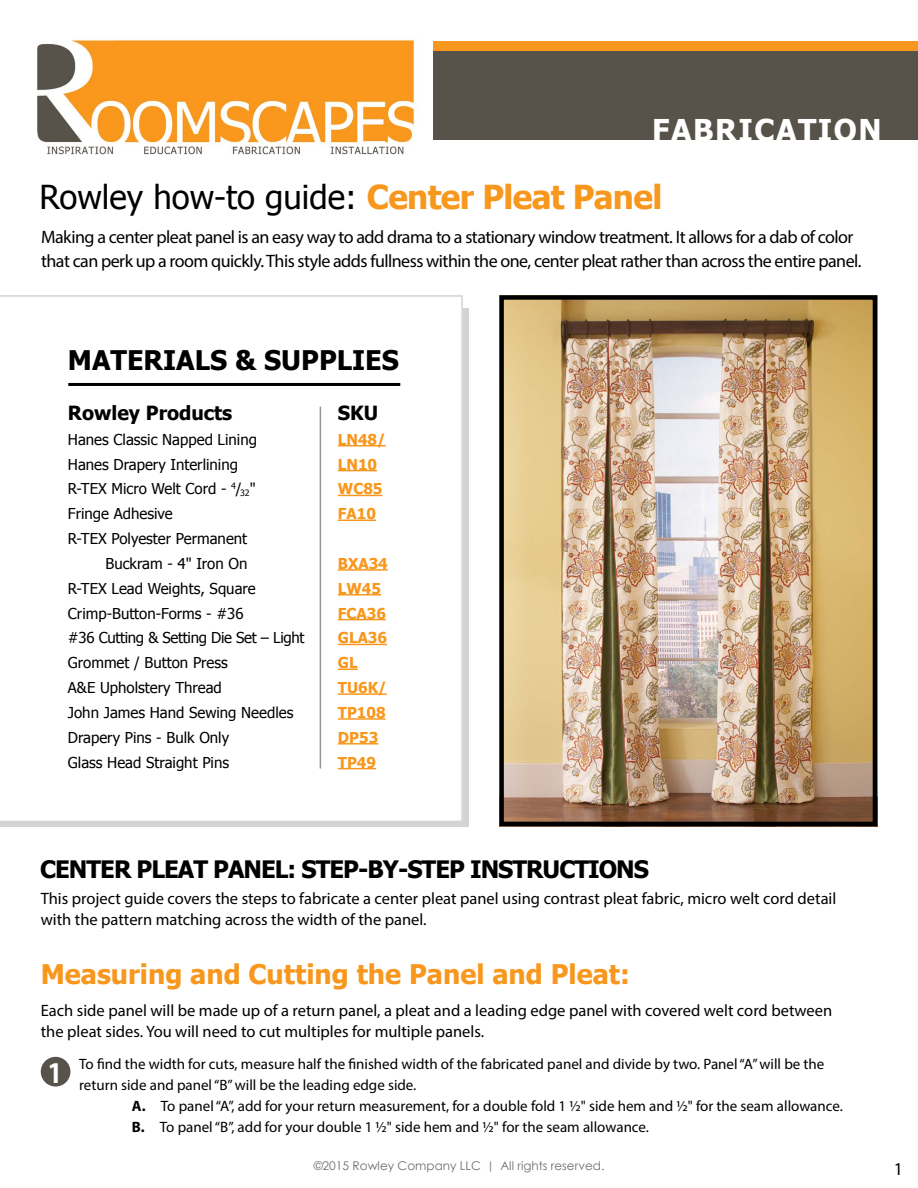
<style>
.page{position:relative;width:918px;height:1188px;background:#fff}
.page>*{position:absolute;margin:0;border:0;box-sizing:border-box;transform-origin:0 0}
.t1{font:33px "Tahoma";color:#000}
.t2{font:700 30px "Tahoma";letter-spacing:.05em;color:#fff}
.t3{font:700 27px "Tahoma";color:#f8971d}
.t4{font:700 27px "Tahoma";color:#000}
.t5{font:700 24px "Tahoma";letter-spacing:-.04em;color:#000}
.t6{font:700 19.5px "Tahoma";color:#000}
.t7{font:18px/24px "Myriad Pro";letter-spacing:-.03em;color:#000}
.t8{font:16.5px/21px "Myriad Pro";color:#000}
.t9{font:15px/21px "Myriad Pro";color:#000}
.t10{font:15px/24.9px "Tahoma";color:#000;text-align:right}
.t11{font:700 15px "Tahoma";color:#f8971d}
.t12{font:15px "Tahoma";letter-spacing:-.02em;color:#000}
.t13{font:12px "Century Gothic";color:#6d6e71}
.s1{font-weight:700;color:#f8971d}
.s2{font-weight:700;font-stretch:condensed;font-size:30.45px;color:#fff}
.s3{font-weight:700}
.s4{font-family:"Tw Cen"}
</style>
<div class="page">
<div style="left:434px;top:41px;width:484px;height:99px;background:#57534b"></div>
<img style="left:37px;top:40px;width:379px;height:115px">
<div style="left:434px;top:41px;width:484px;height:10px;background:#f8971d"></div>
<div style="left:0;top:308px;width:469px;height:518px;background:#d1d3d4"></div>
<div style="left:0;top:295px;width:463px;height:526px;background:#fff"></div>
<hr style="left:68px;top:383px;width:332px;height:3px;background:#000">
<hr style="left:338px;top:445px;width:48px;height:1px;background:#f8971d">
<hr style="left:338px;top:470px;width:39px;height:1px;background:#f8971d">
<hr style="left:338px;top:495px;width:44px;height:1px;background:#f8971d">
<hr style="left:338px;top:520px;width:38px;height:1px;background:#f8971d">
<hr style="left:338px;top:569px;width:50px;height:2px;background:#f8971d">
<hr style="left:338px;top:594px;width:43px;height:2px;background:#f8971d">
<hr style="left:338px;top:619px;width:48px;height:1px;background:#f8971d">
<hr style="left:338px;top:644px;width:49px;height:1px;background:#f8971d">
<svg style="left:338px;top:669px;width:20px;height:1px"></svg>
<hr style="left:338px;top:693px;width:49px;height:2px;background:#f8971d">
<hr style="left:338px;top:718px;width:48px;height:2px;background:#f8971d">
<hr style="left:338px;top:743px;width:40px;height:2px;background:#f8971d">
<hr style="left:338px;top:768px;width:38px;height:1px;background:#f8971d">
<hr style="left:320px;top:407px;width:1px;height:362px;background:#939598">
<img style="left:504px;top:300px;width:368px;height:521px">
<div style="left:499px;top:295px;width:378px;height:531px;border:4px solid #000"></div>
<div style="left:41px;top:1057px;width:29px;height:30px;background:#57534b;border-radius:50%"></div>
<h2 class="t2" style="left:652px;top:109px;width:231px">FABRICATION</h2>
<h1 class="t1" style="left:40px;top:175px;width:624px">Rowley how-to guide: <span class="s1">Center Pleat Panel</span></h1>
<p class="t7" style="left:41px;top:225px;width:822px">Making a center pleat panel is an easy way to add drama to a stationary window treatment. It allows for a dab of color that can perk up a room quickly. This style adds fullness within the one, center pleat rather than across the entire panel.</p>
<h3 class="t4" style="left:68px;top:341px;width:333px">MATERIALS &amp; SUPPLIES</h3>
<h3 class="t6" style="left:68px;top:399px;width:166px">Rowley Products</h3>
<h3 class="t6" style="left:338px;top:399px;width:42px">SKU</h3>
<p class="t10" style="left:68px;top:426px;width:191px">Hanes Classic Napped Lining</p>
<p class="t11" style="left:338px;top:429px;width:49px">LN48/</p>
<p class="t10" style="left:68px;top:451px;width:172px">Hanes Drapery Interlining</p>
<p class="t11" style="left:338px;top:454px;width:41px">LN10</p>
<p class="t10" style="left:68px;top:476px;width:189px">R-TEX Micro Welt Cord - <sup>4</sup>/<sub>32</sub>"</p>
<p class="t11" style="left:338px;top:478px;width:46px">WC85</p>
<p class="t10" style="left:68px;top:501px;width:106px">Fringe Adhesive</p>
<p class="t11" style="left:338px;top:503px;width:40px">FA10</p>
<p class="t10" style="left:68px;top:525px;width:181px">R-TEX Polyester Permanent<br>Buckram - 4" Iron On</p>
<p class="t11" style="left:338px;top:553px;width:51px">BXA34</p>
<p class="t10" style="left:68px;top:575px;width:189px">R-TEX Lead Weights, Square</p>
<p class="t11" style="left:338px;top:578px;width:45px">LW45</p>
<p class="t10" style="left:68px;top:600px;width:177px">Crimp-Button-Forms - #36</p>
<p class="t11" style="left:338px;top:603px;width:50px">FCA36</p>
<p class="t12" style="left:68px;top:628px;width:238px">#36 Cutting &amp; Setting Die Set – Light</p>
<p class="t11" style="left:338px;top:627px;width:51px">GLA36</p>
<p class="t10" style="left:68px;top:650px;width:161px">Grommet / Button Press</p>
<p class="t11" style="left:338px;top:652px;width:21px">GL</p>
<p class="t10" style="left:68px;top:675px;width:155px">A&amp;E Upholstery Thread</p>
<p class="t11" style="left:338px;top:677px;width:50px">TU6K/</p>
<p class="t10" style="left:68px;top:699px;width:227px">John James Hand Sewing Needles</p>
<p class="t11" style="left:338px;top:702px;width:49px">TP108</p>
<p class="t10" style="left:68px;top:724px;width:163px">Drapery Pins - Bulk Only</p>
<p class="t11" style="left:338px;top:727px;width:42px">DP53</p>
<p class="t10" style="left:68px;top:749px;width:163px">Glass Head Straight Pins</p>
<p class="t11" style="left:338px;top:752px;width:40px">TP49</p>
<h3 class="t5" style="left:40px;top:852px;width:610px">CENTER PLEAT PANEL: STEP-BY-STEP INSTRUCTIONS</h3>
<p class="t8" style="left:41px;top:888px;width:797px">This project guide covers the steps to fabricate a center pleat panel using contrast pleat fabric, micro welt cord detail with the pattern matching across the width of the panel.</p>
<h3 class="t3" style="left:41px;top:955px;width:591px">Measuring and Cutting the Panel and Pleat:</h3>
<p class="t8" style="left:41px;top:1000px;width:793px">Each side panel will be made up of a return panel, a pleat and a leading edge panel with covered welt cord between the pleat sides. You will need to cut multiples for multiple panels.</p>
<p class="t9" style="left:79px;top:1053px;width:747px;text-indent:-31px"><span class="s2">1</span> To find the width for cuts, measure half the finished width of the fabricated panel and divide by two. Panel “A” will be the return side and panel “B” will be the leading edge side.</p>
<p class="t9" style="left:132px;top:1095px;width:713px"><span class="s3">A.</span> To panel “A”, add for your return measurement, for a double fold 1 ½" side hem and ½" for the seam allowance.<br><span class="s3">B.</span> To panel “B”, add for your double 1 ½" side hem and ½" for the seam allowance.</p>
<p class="t13" style="left:314px;top:1157px;width:292px">©2015 Rowley Company LLC <span class="s4">|</span> All rights reserved.</p>
<p class="t7" style="left:894px;top:1156px;width:11px">1</p>
</div>
